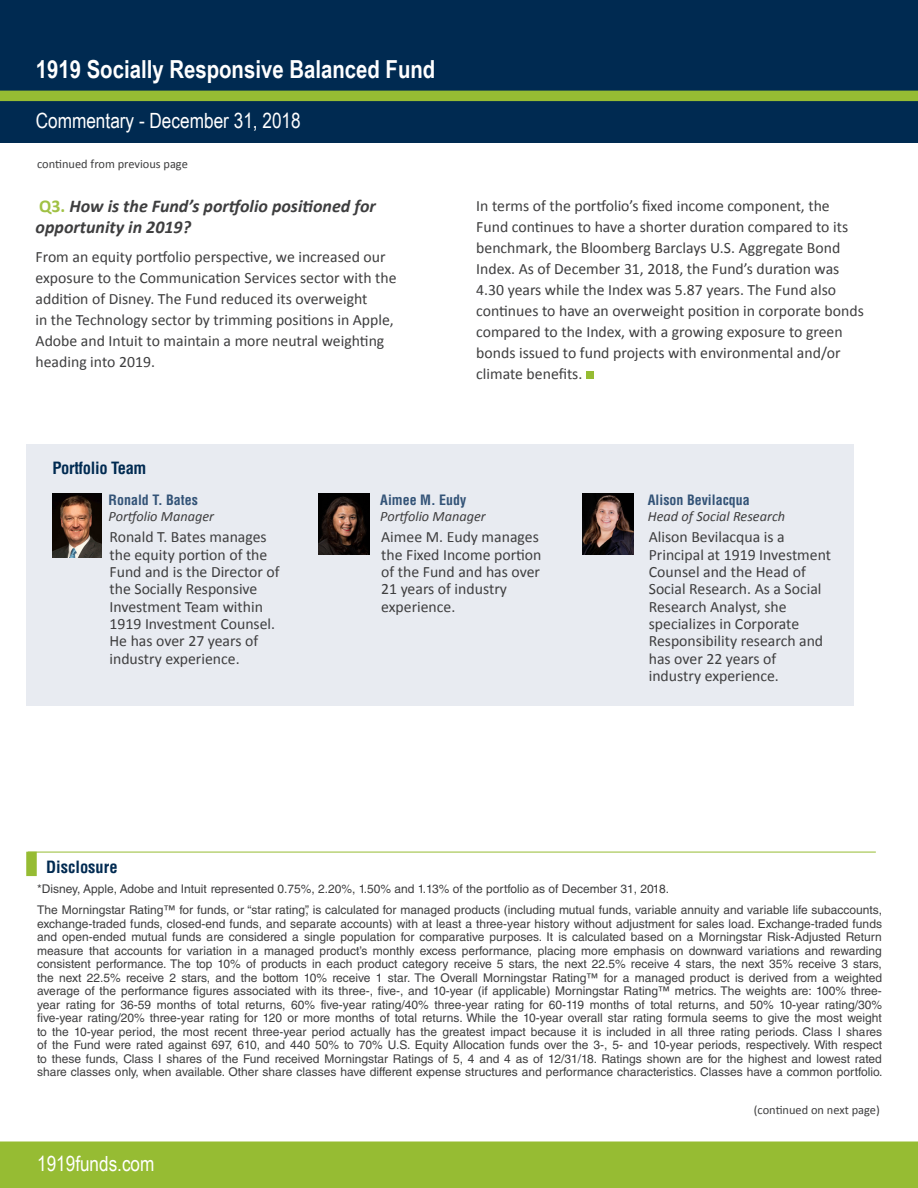
<style>
.page{position:relative;width:918px;height:1188px;background:#fff}
.page>*{position:absolute;margin:0;border:0;box-sizing:border-box;transform-origin:0 0}
.t1{font:700 24.9px "Arial Narrow";color:#fff}
.t2{font:21px "Arial Narrow";color:#fff}
.t3{font:20.85px "Arial Narrow";color:#fff}
.t4{font:italic 700 18px/21px "Calibri";color:#3e3e3f}
.t5{font:700 condensed 16.5px "Helvetica LT Std";letter-spacing:-.02em;color:#002a51}
.t6{font:700 condensed 16.5px "Helvetica LT Std";color:#002a51}
.t7{font:15.75px/17.4px "Calibri";color:#3e3e3f}
.t8{font:italic 14.25px "Calibri";color:#3e3e3f}
.t9{font:700 condensed 13.95px "Helvetica LT Std";color:#335377}
.t10{font:12.3px "Calibri";color:#3e3e3f}
.t11{font:12px/13.5px "Helvetica LT Std";color:#3e3e3f;text-align:justify}
.s1{font-style:normal;color:#a0c144}
</style>
<div class="page">
<div style="left:0;top:0;width:918px;height:143px;background:#002a51"></div>
<div style="left:0;top:91px;width:918px;height:10px;background:#96bc33"></div>
<div style="left:586px;top:371px;width:8px;height:8px;background:#96bc33"></div>
<div style="left:0;top:1142px;width:918px;height:46px;background:#96bc33"></div>
<div style="left:26px;top:444px;width:828px;height:262px;background:#e8ebf1"></div>
<img style="left:52px;top:493px;width:50px;height:64px">
<img style="left:318px;top:493px;width:52px;height:61px">
<img style="left:582px;top:493px;width:51px;height:61px">
<div style="left:26px;top:852px;width:11px;height:24px;background:#96bc33"></div>
<hr style="left:28px;top:852px;width:848px;height:1px;background:#96bc33">
<p class="t1" style="left:36px;top:50px;width:401px">1919 Socially Responsive Balanced Fund</p>
<p class="t2" style="left:36px;top:105px;width:267px">Commentary - December 31, 2018</p>
<p class="t10" style="left:37px;top:156px;width:152px">continued from previous page</p>
<p class="t4" style="left:36px;top:196px;width:342px"><span class="s1">Q3.</span> How is the Fund’s portfolio positioned for opportunity in 2019?</p>
<p class="t7" style="left:36px;top:246px;width:363px;line-height:21px">From an equity portfolio perspective, we increased our exposure to the Communication Services sector with the addition of Disney. The Fund reduced its overweight<br>in the Technology sector by trimming positions in Apple, Adobe and Intuit to maintain a more neutral weighting heading into 2019.</p>
<p class="t5" style="left:52px;top:457px;width:95px">Portfolio Team</p>
<p class="t7" style="left:476px;top:195px;width:389px;line-height:21px">In terms of the portfolio’s fixed income component, the Fund continues to have a shorter duration compared to its benchmark, the Bloomberg Barclays U.S. Aggregate Bond Index. As of December 31, 2018, the Fund’s duration was 4.30 years while the Index was 5.87 years. The Fund also continues to have an overweight position in corporate bonds compared to the Index, with a growing exposure to green bonds issued to fund projects with environmental and/or climate benefits.</p>
<p class="t9" style="left:109px;top:491px;width:91px">Ronald T. Bates</p>
<p class="t8" style="left:109px;top:507px;width:107px">Portfolio Manager</p>
<p class="t9" style="left:380px;top:491px;width:88px">Aimee M. Eudy</p>
<p class="t8" style="left:380px;top:507px;width:107px">Portfolio Manager</p>
<p class="t9" style="left:648px;top:491px;width:103px">Alison Bevilacqua</p>
<p class="t8" style="left:648px;top:507px;width:139px">Head of Social Research</p>
<p class="t7" style="left:110px;top:529px;width:172px">Ronald T. Bates manages the equity portion of the<br>Fund and is the Director of the Socially Responsive<br>Investment Team within<br>1919 Investment Counsel.<br>He has over 27 years of industry experience.</p>
<p class="t7" style="left:381px;top:529px;width:162px">Aimee M. Eudy manages the Fixed Income portion of the Fund and has over<br>21 years of industry experience.</p>
<p class="t7" style="left:649px;top:529px;width:184px">Alison Bevilacqua is a<br>Principal at 1919 Investment<br>Counsel and the Head of<br>Social Research. As a Social<br>Research Analyst, she specializes in Corporate<br>Responsibility research and has over 22 years of industry experience.</p>
<p class="t6" style="left:46px;top:857px;width:73px">Disclosure</p>
<p class="t11" style="left:37px;top:882px;width:633px">*Disney, Apple, Adobe and Intuit represented 0.75%, 2.20%, 1.50% and 1.13% of the portfolio as of December 31, 2018.</p>
<p class="t11" style="left:37px;top:903px;width:847px">The Morningstar Rating™ for funds, or “star rating”, is calculated for managed products (including mutual funds, variable annuity and variable life subaccounts, exchange-traded funds, closed-end funds, and separate accounts) with at least a three-year history without adjustment for sales load. Exchange-traded funds and open-ended mutual funds are considered a single population for comparative purposes. It is calculated based on a Morningstar Risk-Adjusted Return measure that accounts for variation in a managed product’s monthly excess performance, placing more emphasis on downward variations and rewarding consistent performance. The top 10% of products in each product category receive 5 stars, the next 22.5% receive 4 stars, the next 35% receive 3 stars, the next 22.5% receive 2 stars, and the bottom 10% receive 1 star. The Overall Morningstar Rating™ for a managed product is derived from a weighted average of the performance figures associated with its three-, five-, and 10-year (if applicable) Morningstar Rating™ metrics. The weights are: 100% three&shy;year rating for 36-59 months of total returns, 60% five-year rating/40% three-year rating for 60-119 months of total returns, and 50% 10-year rating/30% five-year rating/20% three-year rating for 120 or more months of total returns. While the 10-year overall star rating formula seems to give the most weight to the 10-year period, the most recent three-year period actually has the greatest impact because it is included in all three rating periods. Class I shares of the Fund were rated against 697, 610, and 440 50% to 70% U.S. Equity Allocation funds over the 3-, 5- and 10-year periods, respectively. With respect to these funds, Class I shares of the Fund received Morningstar Ratings of 5, 4 and 4 as of 12/31/18. Ratings shown are for the highest and lowest rated share classes only, when available. Other share classes have different expense structures and performance characteristics. Classes have a common portfolio.</p>
<p class="t3" style="left:37px;top:1149px;width:119px">1919funds.com</p>
<p class="t10" style="left:754px;top:1102px;width:127px">(continued on next page)</p>
</div>
